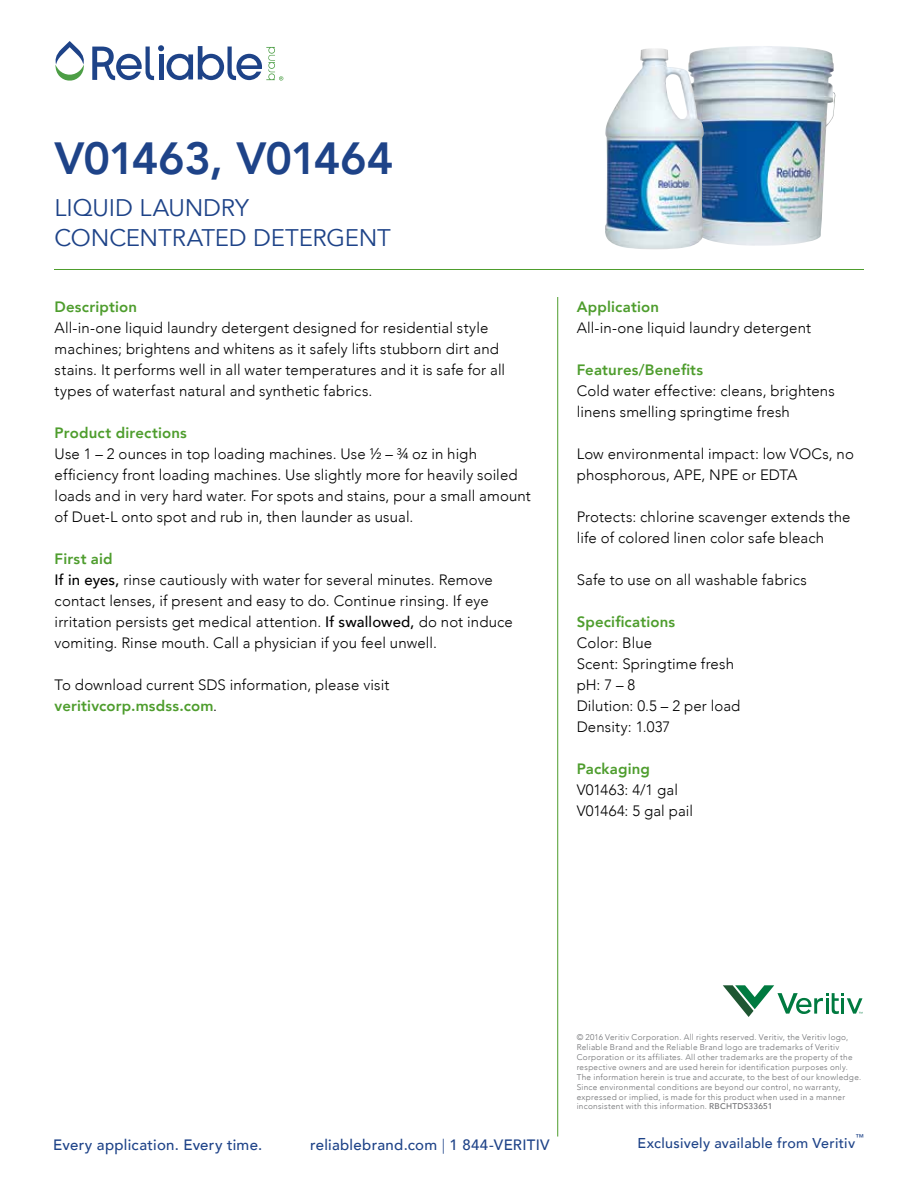
<style>
.page{position:relative;width:918px;height:1188px;background:#fff}
.page>*{position:absolute;margin:0;border:0;box-sizing:border-box;transform-origin:0 0}
.t1{font:800 45px "Avenir";letter-spacing:-.025em;color:#1e4388}
.t2{font:24px/30px "Avenir";letter-spacing:-.01em;color:#1e4388}
.t3{font:300 15px/21px "Avenir";letter-spacing:.01em;color:#000}
.t4{font:800 15px "Avenir";letter-spacing:.01em;color:#4e9d2d}
.t5{font:500 15px "Avenir";letter-spacing:.02em;color:#1e4388}
.t6{font:500 14.25px "Avenir";letter-spacing:.02em;color:#1e4388}
.t7{font:300 8.25px/9.9px "Avenir";letter-spacing:.035em;color:#6d6e71}
.t8{font:500 8.25px "Avenir";color:#1e4388}
.t9{font:300 8.1px/9.8px "Avenir";letter-spacing:.035em;color:#6d6e71}
.s1{font-weight:800;color:#4e9d2d}
.s2{font-weight:500}
.s3{font-weight:300}
.s4{font-size:8.25px}
</style>
<div class="page">
<hr style="left:54px;top:269px;width:810px;height:1px;background:#4e9d2d">
<hr style="left:557px;top:297px;width:1px;height:840px;background:#4e9d2d">
<svg style="left:723px;top:985px;width:140px;height:32px"></svg>
<svg style="left:55px;top:41px;width:29px;height:40px"></svg>
<svg style="left:92px;top:45px;width:191px;height:36px"></svg>
<img style="left:704px;top:46px;width:132px;height:200px">
<img style="left:605px;top:48px;width:99px;height:201px">
<h1 class="t1" style="left:55px;top:123px;width:340px">V01463, V01464</h1>
<h2 class="t2" style="left:55px;top:193px;width:338px">LIQUID LAUNDRY<br>CONCENTRATED DETERGENT</h2>
<p class="t4" style="left:55px;top:295px;width:84px">Description</p>
<p class="t3" style="left:55px;top:317px;width:452px">All-in-one liquid laundry detergent designed for residential style machines; brightens and whitens as it safely lifts stubborn dirt and stains. It performs well in all water temperatures and it is safe for all types of waterfast natural and synthetic fabrics.</p>
<p class="t4" style="left:55px;top:421px;width:134px">Product directions</p>
<p class="t3" style="left:55px;top:443px;width:478px">Use 1 – 2 ounces in top loading machines. Use ½ – ¾ oz in high efficiency front loading machines. Use slightly more for heavily soiled loads and in very hard water. For spots and stains, pour a small amount of Duet-L onto spot and rub in, then launder as usual.</p>
<p class="t3" style="left:55px;top:548px;width:460px"><span class="s1">First aid<br></span><span class="s2">If in eyes,</span> rinse cautiously with water for several minutes. Remove contact lenses, if present and easy to do. Continue rinsing. If eye irritation persists get medical attention. <span class="s2">If swallowed,</span> do not induce vomiting. Rinse mouth. Call a physician if you feel unwell.</p>
<p class="t3" style="left:55px;top:674px;width:336px">To download current SDS information, please visit <span class="s1">veritivcorp.msdss.com</span>.</p>
<p class="t4" style="left:577px;top:295px;width:84px">Application</p>
<p class="t3" style="left:577px;top:317px;width:236px">All-in-one liquid laundry detergent</p>
<p class="t4" style="left:577px;top:358px;width:128px">Features/Benefits</p>
<p class="t3" style="left:577px;top:380px;width:260px">Cold water effective: cleans, brightens linens smelling springtime fresh</p>
<p class="t3" style="left:577px;top:443px;width:279px">Low environmental impact: low VOCs, no phosphorous, APE, NPE or EDTA</p>
<p class="t3" style="left:577px;top:506px;width:275px">Protects: chlorine scavenger extends the life of colored linen color safe bleach</p>
<p class="t3" style="left:577px;top:569px;width:232px">Safe to use on all washable fabrics</p>
<p class="t4" style="left:577px;top:610px;width:100px">Specifications</p>
<p class="t3" style="left:577px;top:632px;width:165px">Color: Blue<br>Scent: Springtime fresh pH: 7 – 8<br>Dilution: 0.5 – 2 per load<br>Density: 1.037</p>
<p class="t4" style="left:577px;top:757px;width:75px">Packaging</p>
<p class="t3" style="left:577px;top:779px;width:118px">V01463: 4/1 gal<br>V01464: 5 gal pail</p>
<p class="t5" style="left:53px;top:1132px;width:211px">Every application. Every time.</p>
<p class="t5" style="left:310px;top:1132px;width:241px">reliablebrand.com <span class="s3">|</span> 1 844-VERITIV</p>
<p class="t7" style="left:577px;top:1032px;width:273px">© 2016 Veritiv Corporation. All rights reserved. Veritiv, the Veritiv logo,<br>Reliable Brand and the Reliable Brand logo are trademarks of Veritiv</p>
<p class="t9" style="left:577px;top:1052px;width:277px"><span class="s4">Corporation or its affiliates.</span> All other trademarks are the property of the respective owners and are used herein for identification purposes only.</p>
<p class="t7" style="left:577px;top:1072px;width:286px">The information herein is true and accurate, to the best of our knowledge.<br>Since environmental conditions are beyond our control, no warranty, expressed or implied, is made for this product when used in a manner inconsistent with this information. <span class="s2">RBCHTDS33651</span></p>
<p class="t8" style="left:856px;top:1130px;width:10px">™</p>
<p class="t6" style="left:637px;top:1131px;width:219px">Exclusively available from Veritiv</p>
</div>
